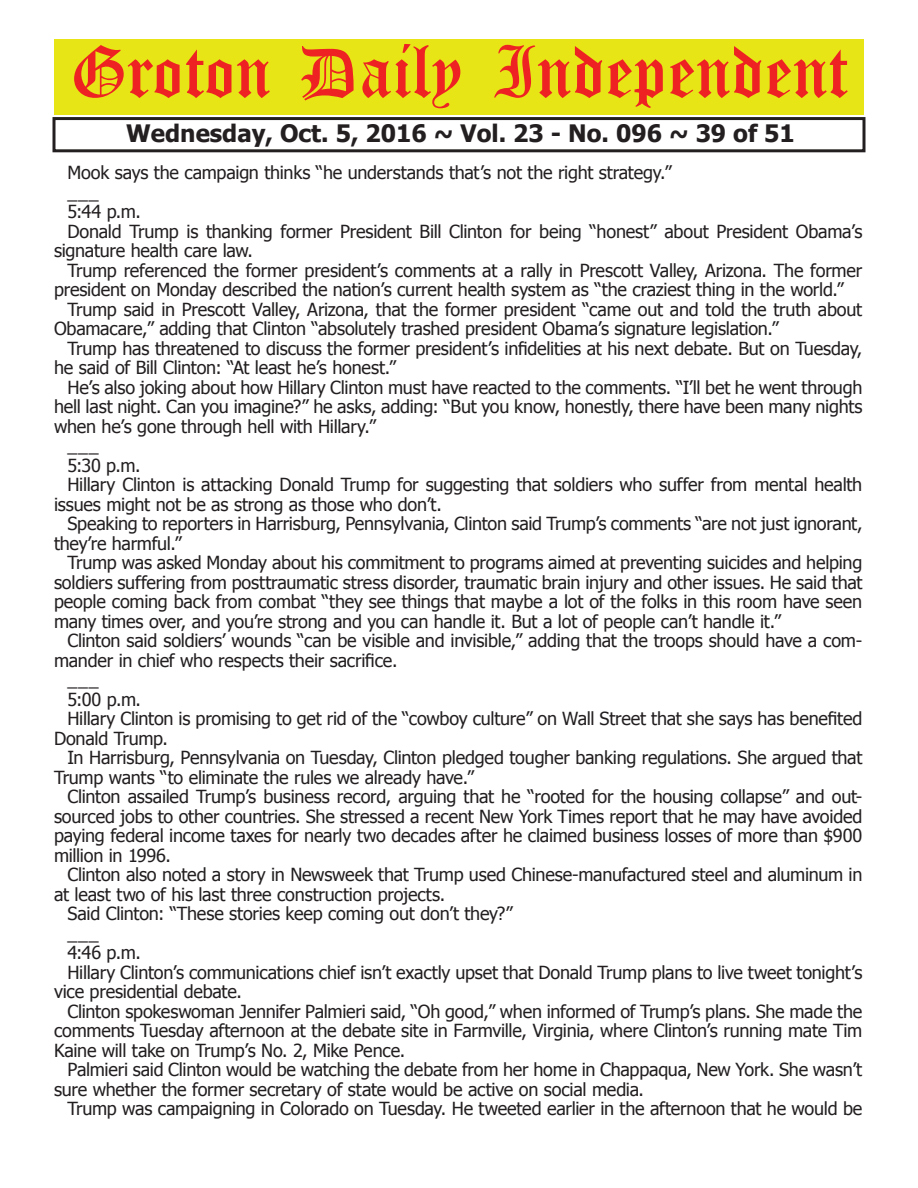
<style>
.page{position:relative;width:918px;height:1188px;background:#fff}
.page>*{position:absolute;margin:0;border:0;box-sizing:border-box;transform-origin:0 0}
.t1{font:54px "Old English Five";color:#ee2123}
.t2{font:700 24px "Tahoma";color:#231f20}
.t3{font:18px "Tahoma";letter-spacing:-.015em;color:#231f20}
</style>
<div class="page">
<div style="left:52px;top:117px;width:814px;height:35px;border:3px solid #231f20"></div>
<div style="left:54px;top:40px;width:810px;height:75px;background:#e7e515"></div>
<h1 class="t1" style="left:70px;top:47px;width:779px">Groton Daily Independent</h1>
<h2 class="t2" style="left:126px;top:116px;width:670px">Wednesday, Oct. 5, 2016 ~ Vol. 23 - No. 096 ~ 39 of 51</h2>
<p class="t3" style="left:68px;top:161px;width:606px">Mook says the campaign thinks “he understands that’s not the right strategy.”</p>
<p class="t3" style="left:68px;top:180px;width:33px">___</p>
<p class="t3" style="left:68px;top:200px;width:75px">5:44 p.m.</p>
<p class="t3" style="left:68px;top:219px;width:796px">Donald Trump is thanking former President Bill Clinton for being “honest” about President Obama’s</p>
<p class="t3" style="left:54px;top:239px;width:201px">signature health care law.</p>
<p class="t3" style="left:68px;top:258px;width:796px">Trump referenced the former president’s comments at a rally in Prescott Valley, Arizona. The former</p>
<p class="t3" style="left:54px;top:278px;width:791px">president on Monday described the nation’s current health system as “the craziest thing in the world.”</p>
<p class="t3" style="left:68px;top:297px;width:796px">Trump said in Prescott Valley, Arizona, that the former president “came out and told the truth about</p>
<p class="t3" style="left:54px;top:317px;width:726px">Obamacare,” adding that Clinton “absolutely trashed president Obama’s signature legislation.”</p>
<p class="t3" style="left:68px;top:336px;width:796px">Trump has threatened to discuss the former president’s infidelities at his next debate. But on Tuesday,</p>
<p class="t3" style="left:54px;top:356px;width:344px">he said of Bill Clinton: “At least he’s honest.”</p>
<p class="t3" style="left:68px;top:375px;width:796px">He’s also joking about how Hillary Clinton must have reacted to the comments. “I’ll bet he went through</p>
<p class="t3" style="left:54px;top:395px;width:810px">hell last night. Can you imagine?” he asks, adding: “But you know, honestly, there have been many nights</p>
<p class="t3" style="left:54px;top:414px;width:323px">when he’s gone through hell with Hillary.”</p>
<p class="t3" style="left:68px;top:434px;width:33px">___</p>
<p class="t3" style="left:68px;top:453px;width:75px">5:30 p.m.</p>
<p class="t3" style="left:68px;top:473px;width:796px">Hillary Clinton is attacking Donald Trump for suggesting that soldiers who suffer from mental health</p>
<p class="t3" style="left:54px;top:492px;width:389px">issues might not be as strong as those who don’t.</p>
<p class="t3" style="left:68px;top:512px;width:796px">Speaking to reporters in Harrisburg, Pennsylvania, Clinton said Trump’s comments “are not just ignorant,</p>
<p class="t3" style="left:54px;top:531px;width:129px">they’re harmful.”</p>
<p class="t3" style="left:68px;top:551px;width:796px">Trump was asked Monday about his commitment to programs aimed at preventing suicides and helping</p>
<p class="t3" style="left:54px;top:570px;width:810px">soldiers suffering from posttraumatic stress disorder, traumatic brain injury and other issues. He said that</p>
<p class="t3" style="left:54px;top:590px;width:810px">people coming back from combat “they see things that maybe a lot of the folks in this room have seen</p>
<p class="t3" style="left:54px;top:609px;width:729px">many times over, and you’re strong and you can handle it. But a lot of people can’t handle it.”</p>
<p class="t3" style="left:68px;top:629px;width:796px">Clinton said soldiers’ wounds “can be visible and invisible,” adding that the troops should have a com-</p>
<p class="t3" style="left:54px;top:648px;width:345px">mander in chief who respects their sacrifice.</p>
<p class="t3" style="left:68px;top:668px;width:33px">___</p>
<p class="t3" style="left:68px;top:687px;width:75px">5:00 p.m.</p>
<p class="t3" style="left:68px;top:707px;width:796px">Hillary Clinton is promising to get rid of the “cowboy culture” on Wall Street that she says has benefited</p>
<p class="t3" style="left:54px;top:726px;width:115px">Donald Trump.</p>
<p class="t3" style="left:68px;top:746px;width:796px">In Harrisburg, Pennsylvania on Tuesday, Clinton pledged tougher banking regulations. She argued that</p>
<p class="t3" style="left:54px;top:765px;width:422px">Trump wants “to eliminate the rules we already have.”</p>
<p class="t3" style="left:68px;top:784px;width:796px">Clinton assailed Trump’s business record, arguing that he “rooted for the housing collapse” and out-</p>
<p class="t3" style="left:54px;top:804px;width:810px">sourced jobs to other countries. She stressed a recent New York Times report that he may have avoided</p>
<p class="t3" style="left:54px;top:823px;width:810px">paying federal income taxes for nearly two decades after he claimed business losses of more than $900</p>
<p class="t3" style="left:54px;top:843px;width:118px">million in 1996.</p>
<p class="t3" style="left:68px;top:862px;width:796px">Clinton also noted a story in Newsweek that Trump used Chinese-manufactured steel and aluminum in</p>
<p class="t3" style="left:54px;top:882px;width:393px">at least two of his last three construction projects.</p>
<p class="t3" style="left:68px;top:901px;width:447px">Said Clinton: “These stories keep coming out don’t they?”</p>
<p class="t3" style="left:68px;top:921px;width:33px">___</p>
<p class="t3" style="left:68px;top:940px;width:75px">4:46 p.m.</p>
<p class="t3" style="left:68px;top:960px;width:796px">Hillary Clinton’s communications chief isn’t exactly upset that Donald Trump plans to live tweet tonight’s</p>
<p class="t3" style="left:54px;top:979px;width:190px">vice presidential debate.</p>
<p class="t3" style="left:68px;top:999px;width:796px">Clinton spokeswoman Jennifer Palmieri said, “Oh good,” when informed of Trump’s plans. She made the</p>
<p class="t3" style="left:54px;top:1018px;width:810px">comments Tuesday afternoon at the debate site in Farmville, Virginia, where Clinton’s running mate Tim</p>
<p class="t3" style="left:54px;top:1038px;width:353px">Kaine will take on Trump’s No. 2, Mike Pence.</p>
<p class="t3" style="left:68px;top:1057px;width:796px">Palmieri said Clinton would be watching the debate from her home in Chappaqua, New York. She wasn’t</p>
<p class="t3" style="left:54px;top:1077px;width:592px">sure whether the former secretary of state would be active on social media.</p>
<p class="t3" style="left:68px;top:1096px;width:796px">Trump was campaigning in Colorado on Tuesday. He tweeted earlier in the afternoon that he would be</p>
</div>
